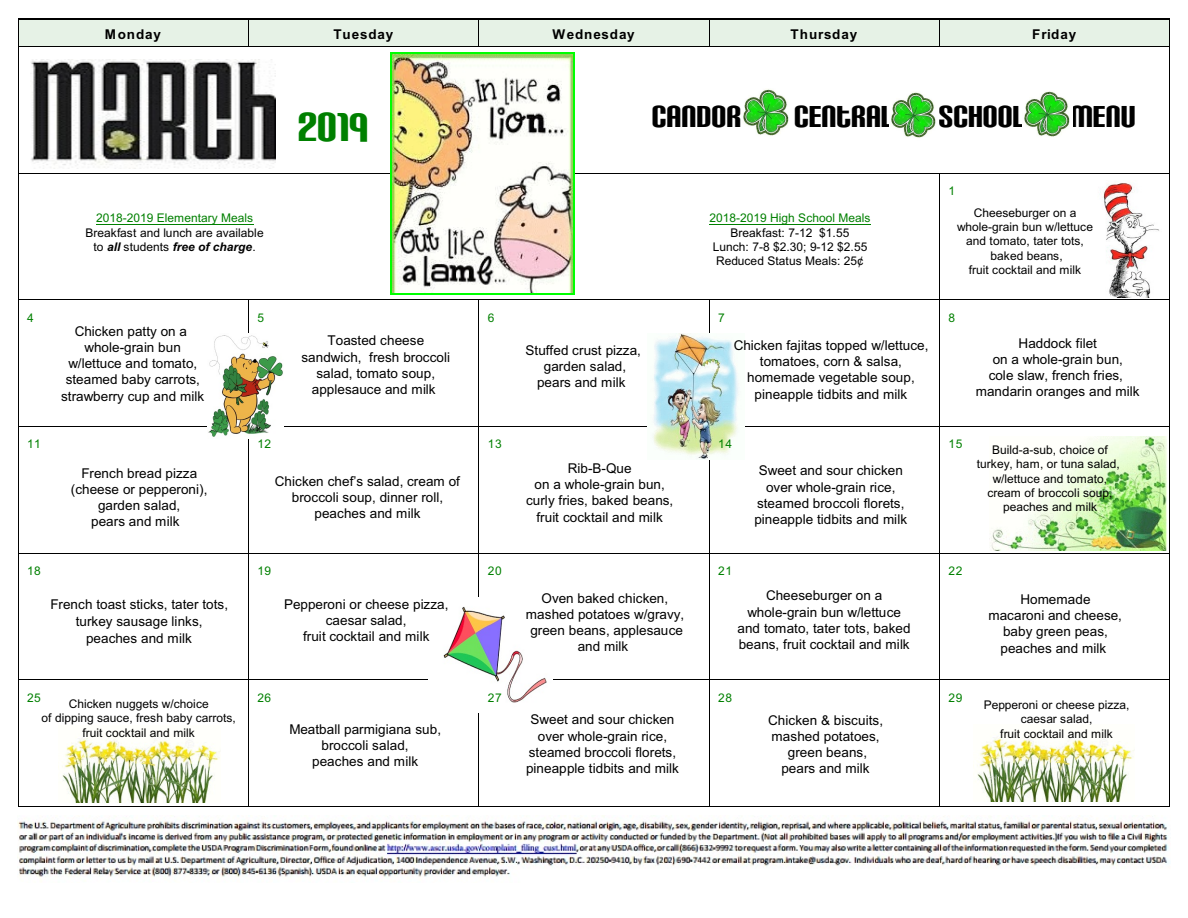
<style>
.page{position:relative;width:1188px;height:918px;background:#fff}
.page>*{position:absolute;margin:0;border:0;box-sizing:border-box;transform-origin:0 0}
.t1{font:48px "Carbon Block";color:#008000}
.t2{font:36px "Carbon Block";color:#000}
.t3{font:13.5px/16.2px "Arial";color:#000;text-align:center}
.t4{font:700 13.5px "Arial";letter-spacing:.07em;color:#000}
.t5{font:12px/14.4px "Arial";color:#000;text-align:center}
.t6{font:12px "Arial";color:#008000}
.s1{font-weight:700;font-style:italic}
</style>
<div class="page">
<div style="left:18px;top:18px;width:230px;height:28px;background:#e6f2e6"></div>
<hr style="left:18px;top:18px;width:230px;height:1px;background:#000">
<div style="left:248px;top:18px;width:231px;height:28px;background:#e6f2e6"></div>
<hr style="left:248px;top:18px;width:231px;height:1px;background:#000">
<div style="left:479px;top:18px;width:230px;height:28px;background:#e6f2e6"></div>
<hr style="left:479px;top:18px;width:230px;height:1px;background:#000">
<div style="left:709px;top:18px;width:230px;height:28px;background:#e6f2e6"></div>
<hr style="left:709px;top:18px;width:230px;height:1px;background:#000">
<div style="left:940px;top:18px;width:230px;height:28px;background:#e6f2e6"></div>
<hr style="left:940px;top:18px;width:230px;height:1px;background:#000">
<img style="left:443px;top:607px;width:104px;height:96px">
<img style="left:991px;top:436px;width:176px;height:114px">
<img style="left:208px;top:335px;width:75px;height:102px">
<img style="left:977px;top:735px;width:157px;height:67px">
<img style="left:652px;top:333px;width:87px;height:126px">
<img style="left:31px;top:59px;width:244px;height:110px">
<img style="left:1100px;top:183px;width:59px;height:114px">
<hr style="left:96px;top:224px;width:157px;height:1px;background:#008000">
<hr style="left:710px;top:224px;width:161px;height:1px;background:#008000">
<img style="left:391px;top:54px;width:182px;height:239px">
<hr style="left:390px;top:53px;width:1px;height:241px;background:#0f0">
<hr style="left:573px;top:53px;width:2px;height:241px;background:#0f0">
<hr style="left:390px;top:53px;width:184px;height:1px;background:#0f0">
<hr style="left:390px;top:293px;width:184px;height:2px;background:#0f0">
<img style="left:62px;top:736px;width:158px;height:67px">
<img style="left:18px;top:815px;width:1151px;height:62px">
<img style="left:743px;top:89px;width:46px;height:47px">
<img style="left:891px;top:92px;width:45px;height:46px">
<img style="left:1024px;top:91px;width:46px;height:46px">
<p class="t4" style="left:105px;top:29px;width:58px">Monday</p>
<p class="t4" style="left:333px;top:29px;width:61px">Tuesday</p>
<p class="t4" style="left:553px;top:29px;width:84px">Wednesday</p>
<p class="t4" style="left:791px;top:29px;width:68px">Thursday</p>
<p class="t4" style="left:1032px;top:29px;width:45px">Friday</p>
<p class="t6" style="left:96px;top:213px;width:158px">2018-2019 Elementary Meals</p>
<p class="t5" style="left:86px;top:226px;width:180px">Breakfast and lunch are available to <span class="s1">all</span> students <span class="s1">free of charge</span>.</p>
<h1 class="t1" style="left:298px;top:104px;width:72px">2019</h1>
<h2 class="t2" style="left:652px;top:99px;width:91px">CANDOR</h2>
<h2 class="t2" style="left:794px;top:99px;width:101px">CENTRAL</h2>
<h2 class="t2" style="left:939px;top:99px;width:88px">SCHOOL</h2>
<h2 class="t2" style="left:1070px;top:99px;width:67px">MENU</h2>
<p class="t6" style="left:710px;top:213px;width:162px">2018-2019 High School Meals</p>
<p class="t5" style="left:713px;top:226px;width:156px">Breakfast: 7-12 $1.55<br>Lunch: 7-8 $2.30; 9-12 $2.55<br>Reduced Status Meals: 25¢</p>
<p class="t6" style="left:949px;top:186px;width:8px">1</p>
<p class="t5" style="left:957px;top:206px;width:138px">Cheeseburger on a whole-grain bun w/lettuce and tomato, tater tots, baked beans,<br>fruit cocktail and milk</p>
<p class="t6" style="left:27px;top:313px;width:8px">4</p>
<p class="t6" style="left:257px;top:313px;width:8px">5</p>
<p class="t6" style="left:488px;top:313px;width:8px">6</p>
<p class="t6" style="left:718px;top:313px;width:8px">7</p>
<p class="t6" style="left:949px;top:313px;width:8px">8</p>
<p class="t3" style="left:61px;top:324px;width:144px">Chicken patty on a whole-grain bun w/lettuce and tomato, steamed baby carrots, strawberry cup and milk</p>
<p class="t3" style="left:302px;top:334px;width:150px">Toasted cheese sandwich, fresh broccoli salad, tomato soup, applesauce and milk</p>
<p class="t3" style="left:526px;top:343px;width:117px">Stuffed crust pizza, garden salad, pears and milk</p>
<p class="t3" style="left:734px;top:338px;width:196px">Chicken fajitas topped w/lettuce, tomatoes, corn &amp; salsa, homemade vegetable soup, pineapple tidbits and milk</p>
<p class="t6" style="left:27px;top:440px;width:15px">11</p>
<p class="t6" style="left:257px;top:440px;width:15px">12</p>
<p class="t6" style="left:488px;top:440px;width:15px">13</p>
<p class="t6" style="left:718px;top:440px;width:15px">14</p>
<p class="t6" style="left:949px;top:440px;width:15px">15</p>
<p class="t3" style="left:71px;top:466px;width:138px">French bread pizza (cheese or pepperoni), garden salad,<br>pears and milk</p>
<p class="t3" style="left:275px;top:474px;width:187px">Chicken chef’s salad, cream of broccoli soup, dinner roll, peaches and milk</p>
<p class="t3" style="left:526px;top:461px;width:149px">Rib-B-Que<br>on a whole-grain bun, curly fries, baked beans, fruit cocktail and milk</p>
<p class="t3" style="left:754px;top:464px;width:154px">Sweet and sour chicken over whole-grain rice, steamed broccoli florets, pineapple tidbits and milk</p>
<p class="t3" style="left:976px;top:336px;width:165px">Haddock filet<br>on a whole-grain bun,<br>cole slaw, french fries, mandarin oranges and milk</p>
<p class="t5" style="left:977px;top:443px;width:144px">Build-a-sub, choice of turkey, ham, or tuna salad, w/lettuce and tomato, cream of broccoli soup, peaches and milk</p>
<p class="t6" style="left:27px;top:566px;width:15px">18</p>
<p class="t6" style="left:257px;top:566px;width:15px">19</p>
<p class="t6" style="left:488px;top:566px;width:15px">20</p>
<p class="t6" style="left:718px;top:566px;width:15px">21</p>
<p class="t6" style="left:949px;top:566px;width:15px">22</p>
<p class="t3" style="left:50px;top:597px;width:179px;line-height:16.6px">French toast sticks, tater tots, turkey sausage links, peaches and milk</p>
<p class="t3" style="left:284px;top:597px;width:166px">Pepperoni or cheese pizza, caesar salad,<br>fruit cocktail and milk</p>
<p class="t3" style="left:526px;top:591px;width:160px">Oven baked chicken, mashed potatoes w/gravy, green beans, applesauce and milk</p>
<p class="t3" style="left:738px;top:589px;width:174px">Cheeseburger on a whole-grain bun w/lettuce and tomato, tater tots, baked beans, fruit cocktail and milk</p>
<p class="t3" style="left:989px;top:592px;width:135px">Homemade<br>macaroni and cheese, baby green peas, peaches and milk</p>
<p class="t6" style="left:27px;top:693px;width:15px">25</p>
<p class="t6" style="left:257px;top:693px;width:15px">26</p>
<p class="t6" style="left:488px;top:693px;width:15px">27</p>
<p class="t6" style="left:718px;top:693px;width:15px">28</p>
<p class="t6" style="left:949px;top:693px;width:15px">29</p>
<p class="t3" style="left:289px;top:722px;width:153px">Meatball parmigiana sub, broccoli salad,<br>peaches and milk</p>
<p class="t5" style="left:42px;top:697px;width:196px">Chicken nuggets w/choice<br>of dipping sauce, fresh baby carrots, fruit cocktail and milk</p>
<p class="t3" style="left:526px;top:713px;width:154px">Sweet and sour chicken over whole-grain rice, steamed broccoli florets, pineapple tidbits and milk</p>
<p class="t3" style="left:768px;top:713px;width:116px">Chicken &amp; biscuits, mashed potatoes, green beans, pears and milk</p>
<p class="t5" style="left:984px;top:699px;width:147px">Pepperoni or cheese pizza, caesar salad,<br>fruit cocktail and milk</p>
</div>
